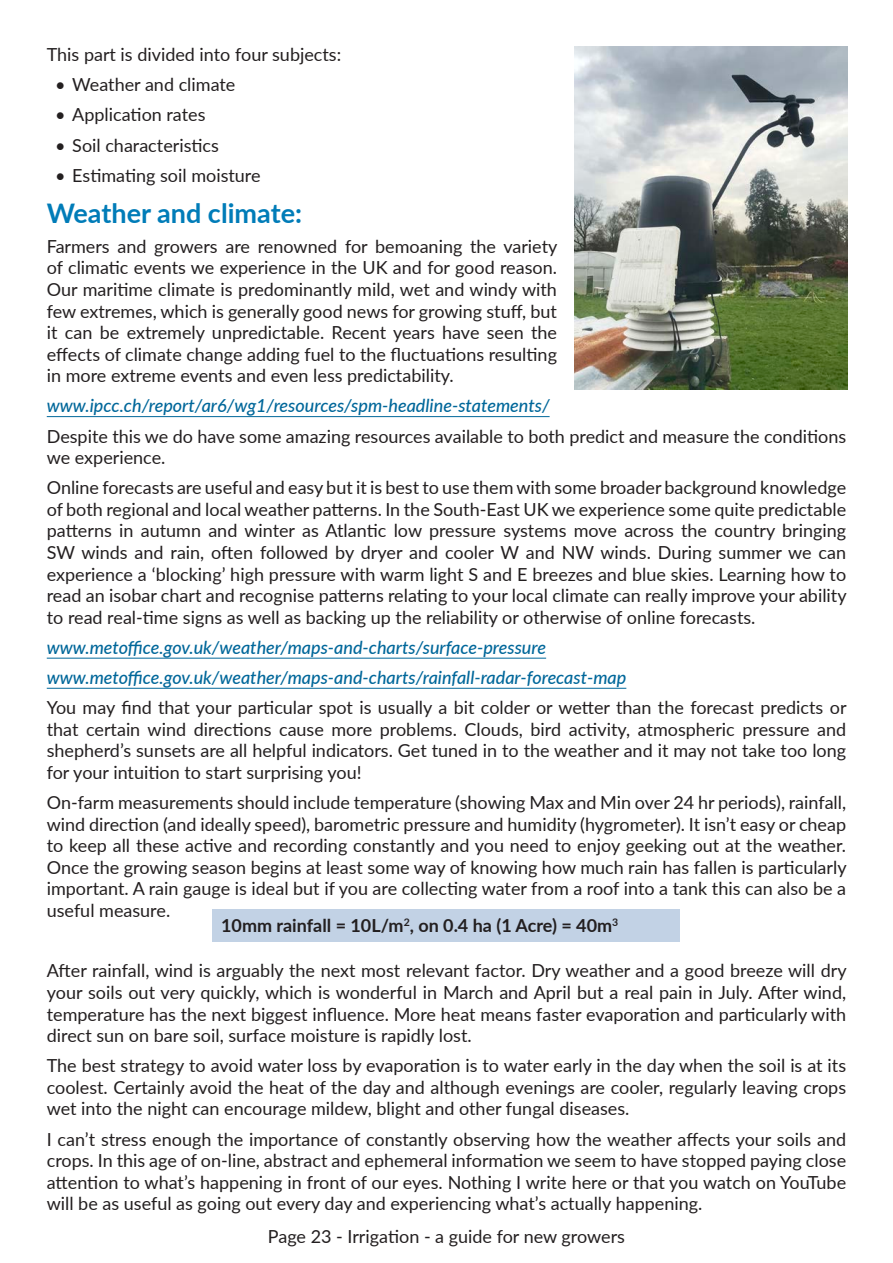
<style>
.page{position:relative;width:893px;height:1263px;background:#fff}
.page>*{position:absolute;margin:0;border:0;box-sizing:border-box;transform-origin:0 0}
.Sub_heading{font:700 27px "Lato";color:#007cb8}
.Body{font:18px/21.6px "Lato";color:#231f20;text-align:justify}
.Link_text{font:italic 500 18px "Lato";color:#00679a}
.Body-2{font:700 18px "Lato";color:#231f20}
</style>
<div class="page">
<hr style="left:47px;top:416px;width:503px;height:1px;background:#00679a">
<hr style="left:47px;top:658px;width:499px;height:1px;background:#00679a">
<hr style="left:47px;top:688px;width:579px;height:1px;background:#00679a">
<div style="left:213px;top:909px;width:467px;height:33px;background:#c2d2e5"></div>
<img style="left:574px;top:47px;width:274px;height:343px">
<p class="Body" style="left:47px;top:43px;width:296px">This part is divided into four subjects:</p>
<p class="Body" style="left:55px;top:73px;width:182px">• Weather and climate</p>
<p class="Body" style="left:55px;top:103px;width:152px">• Application rates</p>
<p class="Body" style="left:55px;top:133px;width:165px">• Soil characteristics</p>
<p class="Body" style="left:55px;top:164px;width:207px">• Estimating soil moisture</p>
<p class="Sub_heading" style="left:47px;top:193px;width:257px">Weather and climate:</p>
<p class="Body" style="left:47px;top:235px;width:512px">Farmers and growers are renowned for bemoaning the variety of climatic events we experience in the UK and for good reason.<br>Our maritime climate is predominantly mild, wet and windy with few extremes, which is generally good news for growing stuff, but it can be extremely unpredictable. Recent years have seen the effects of climate change adding fuel to the fluctuations resulting in more extreme events and even less predictability.</p>
<p class="Link_text" style="left:47px;top:393px;width:504px">www.ipcc.ch/report/ar6/wg1/resources/spm-headline-statements/</p>
<p class="Body" style="left:47px;top:424px;width:801px">Despite this we do have some amazing resources available to both predict and measure the conditions we experience.</p>
<p class="Body" style="left:47px;top:476px;width:801px">Online forecasts are useful and easy but it is best to use them with some broader background knowledge of both regional and local weather patterns. In the South-East UK we experience some quite predictable patterns in autumn and winter as Atlantic low pressure systems move across the country bringing SW winds and rain, often followed by dryer and cooler W and NW winds. During summer we can experience a ‘blocking’ high pressure with warm light S and E breezes and blue skies. Learning how to read an isobar chart and recognise patterns relating to your local climate can really improve your ability to read real-time signs as well as backing up the reliability or otherwise of online forecasts.</p>
<p class="Link_text" style="left:47px;top:634px;width:501px">www.metoffice.gov.uk/weather/maps-and-charts/surface-pressure</p>
<p class="Link_text" style="left:47px;top:664px;width:581px">www.metoffice.gov.uk/weather/maps-and-charts/rainfall-radar-forecast-map</p>
<p class="Body" style="left:47px;top:696px;width:801px">You may find that your particular spot is usually a bit colder or wetter than the forecast predicts or that certain wind directions cause more problems. Clouds, bird activity, atmospheric pressure and shepherd’s sunsets are all helpful indicators. Get tuned in to the weather and it may not take too long for your intuition to start surprising you!</p>
<p class="Body" style="left:47px;top:791px;width:801px">On-farm measurements should include temperature (showing Max and Min over 24 hr periods), rainfall, wind direction (and ideally speed), barometric pressure and humidity (hygrometer). It isn’t easy or cheap to keep all these active and recording constantly and you need to enjoy geeking out at the weather.<br>Once the growing season begins at least some way of knowing how much rain has fallen is particularly important. A rain gauge is ideal but if you are collecting water from a roof into a tank this can also be a useful measure.</p>
<p class="Body-2" style="left:221px;top:912px;width:399px">10mm rainfall = 10L/m<sup>2</sup>, on 0.4 ha (1 Acre) = 40m<sup>3</sup></p>
<p class="Body" style="left:47px;top:959px;width:801px">After rainfall, wind is arguably the next most relevant factor. Dry weather and a good breeze will dry your soils out very quickly, which is wonderful in March and April but a real pain in July. After wind, temperature has the next biggest influence. More heat means faster evaporation and particularly with direct sun on bare soil, surface moisture is rapidly lost.</p>
<p class="Body" style="left:47px;top:1054px;width:801px">The best strategy to avoid water loss by evaporation is to water early in the day when the soil is at its coolest. Certainly avoid the heat of the day and although evenings are cooler, regularly leaving crops wet into the night can encourage mildew, blight and other fungal diseases.</p>
<p class="Body" style="left:47px;top:1127px;width:801px">I can’t stress enough the importance of constantly observing how the weather affects your soils and crops. In this age of on-line, abstract and ephemeral information we seem to have stopped paying close attention to what’s happening in front of our eyes. Nothing I write here or that you watch on YouTube will be as useful as going out every day and experiencing what’s actually happening.</p>
<p class="Body" style="left:268px;top:1225px;width:359px">Page 23 - Irrigation - a guide for new growers</p>
</div>
